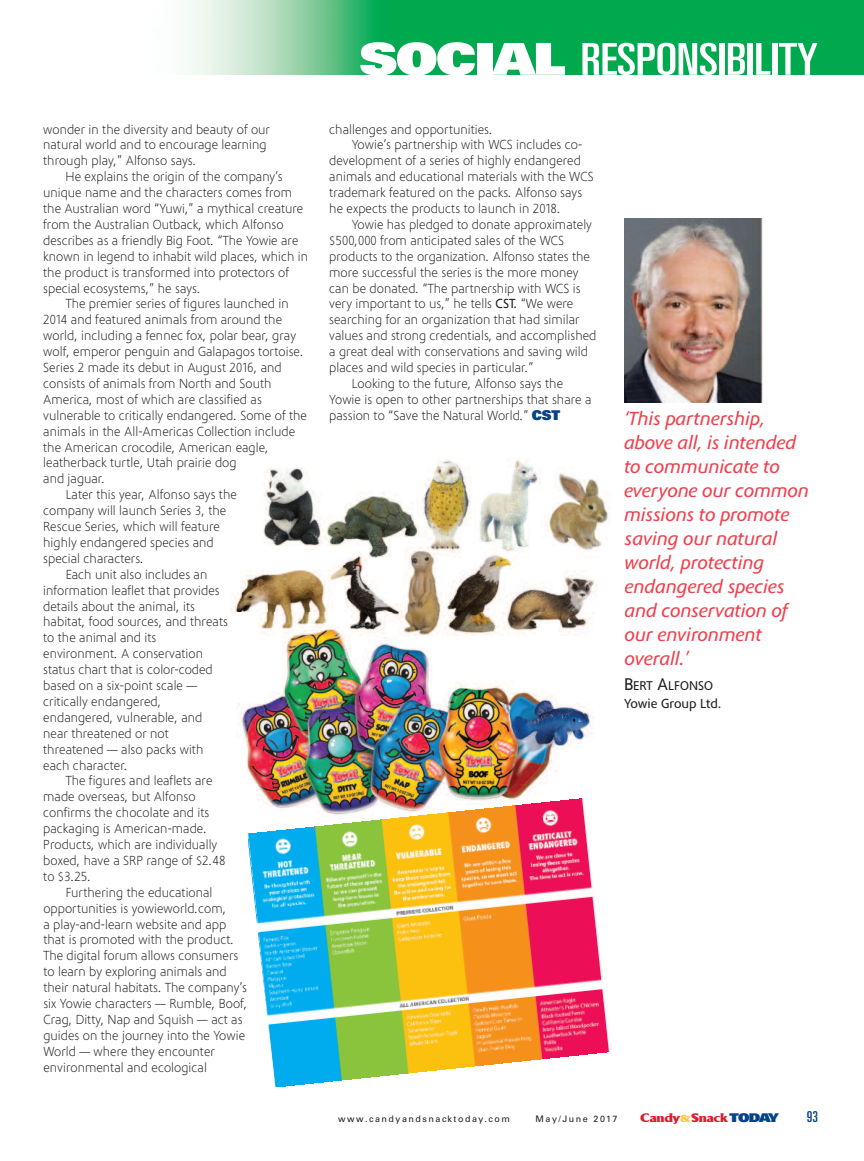
<style>
.page{position:relative;width:864px;height:1161px;background:#fff}
.page>*{position:absolute;margin:0;border:0;box-sizing:border-box;transform-origin:0 0}
.t1{font:ultra-condensed 44.1px "Univers LT";letter-spacing:-.01em;color:#fff;scale:1.2 1}
.t2{font:italic 19.5px/24px "Phoenica STD";letter-spacing:-.01em;color:#ee414e}
.t3{font:ultra-condensed 15px "Univers LT";color:#054286}
.t4{font:300 13.5px/15.9px "Phoenica STD";letter-spacing:-.01em;color:#231f20}
.t5{font:13.5px "Phoenica STD";color:#231f20}
.t6{font:13.05px "Phoenica STD";color:#231f20}
.t7{font:12px "Anthony";letter-spacing:-.025em;color:#db1e30;scale:1.21 1}
.t8{font:9px "Univers LT Std";letter-spacing:.165em;color:#231f20}
.s1{font-weight:900;font-stretch:normal}
.s2{font-weight:400}
.s3{font-family:"Univers LT";font-weight:900;color:#054286}
.s4{font-size:17.4px}
.s5{font-size:10.05px;color:#ffc938}
</style>
<div class="page">
<img style="left:188px;top:0;width:676px;height:74px">
<img style="left:238px;top:658px;width:356px;height:140px">
<img style="left:248px;top:798px;width:362px;height:288px">
<img style="left:263px;top:459px;width:347px;height:87px">
<img style="left:625px;top:219px;width:138px;height:183px">
<img style="left:230px;top:546px;width:370px;height:112px">
<p class="t4" style="left:43px;top:122px;width:228px">wonder in the diversity and beauty of our natural world and to encourage learning through play,” Alfonso says.</p>
<p class="t4" style="left:43px;top:170px;width:267px;text-indent:22px">He explains the origin of the company’s unique name and the characters comes from the Australian word “Yuwi,” a mythical creature from the Australian Outback, which Alfonso describes as a friendly Big Foot. “The Yowie are known in legend to inhabit wild places, which in the product is transformed into protectors of special ecosystems,” he says.</p>
<p class="t4" style="left:66px;top:297px;width:225px">The premier series of figures launched in</p>
<p class="t4" style="left:43px;top:313px;width:241px">2014 and featured animals from around the</p>
<p class="t4" style="left:43px;top:329px;width:255px">world, including a fennec fox, polar bear, gray</p>
<p class="t4" style="left:43px;top:345px;width:262px">wolf, emperor penguin and Galapagos tortoise.</p>
<p class="t4" style="left:43px;top:361px;width:240px">Series 2 made its debut in August 2016, and</p>
<p class="t4" style="left:43px;top:377px;width:230px">consists of animals from North and South</p>
<p class="t4" style="left:43px;top:393px;width:220px">America, most of which are classified as</p>
<p class="t4" style="left:43px;top:408px;width:265px">vulnerable to critically endangered. Some of the</p>
<p class="t4" style="left:43px;top:424px;width:254px">animals in the All-Americas Collection include</p>
<p class="t4" style="left:43px;top:440px;width:227px">the American crocodile, American eagle,</p>
<p class="t4" style="left:43px;top:456px;width:195px">leatherback turtle, Utah prairie dog</p>
<p class="t4" style="left:43px;top:472px;width:64px">and jaguar.</p>
<p class="t4" style="left:66px;top:488px;width:173px">Later this year, Alfonso says the</p>
<p class="t4" style="left:43px;top:504px;width:185px">company will launch Series 3, the</p>
<p class="t4" style="left:43px;top:520px;width:178px">Rescue Series, which will feature</p>
<p class="t4" style="left:43px;top:536px;width:172px">highly endangered species and</p>
<p class="t4" style="left:43px;top:552px;width:102px">special characters.</p>
<p class="t4" style="left:66px;top:567px;width:143px">Each unit also includes an</p>
<p class="t4" style="left:43px;top:583px;width:178px">information leaflet that provides</p>
<p class="t4" style="left:43px;top:599px;width:153px">details about the animal, its</p>
<p class="t4" style="left:43px;top:615px;width:186px">habitat, food sources, and threats</p>
<p class="t4" style="left:43px;top:631px;width:115px">to the animal and its</p>
<p class="t4" style="left:43px;top:647px;width:161px">environment. A conservation</p>
<p class="t4" style="left:43px;top:663px;width:171px">status chart that is color-coded</p>
<p class="t4" style="left:43px;top:679px;width:156px">based on a six-point scale —</p>
<p class="t4" style="left:43px;top:695px;width:120px">critically endangered,</p>
<p class="t4" style="left:43px;top:711px;width:161px">endangered, vulnerable, and</p>
<p class="t4" style="left:43px;top:726px;width:127px">near threatened or not</p>
<p class="t4" style="left:43px;top:742px;width:162px">threatened — also packs with</p>
<p class="t4" style="left:43px;top:758px;width:86px">each character.</p>
<p class="t4" style="left:66px;top:774px;width:148px">The figures and leaflets are</p>
<p class="t4" style="left:43px;top:790px;width:154px">made overseas, but Alfonso</p>
<p class="t4" style="left:43px;top:806px;width:168px">confirms the chocolate and its</p>
<p class="t4" style="left:43px;top:822px;width:165px">packaging is American-made.</p>
<p class="t4" style="left:43px;top:838px;width:176px">Products, which are individually</p>
<p class="t4" style="left:43px;top:854px;width:184px">boxed, have a SRP range of $2.48</p>
<p class="t4" style="left:43px;top:870px;width:49px">to $3.25.</p>
<p class="t4" style="left:66px;top:885px;width:148px">Furthering the educational</p>
<p class="t4" style="left:43px;top:901px;width:185px">opportunities is yowieworld.com,</p>
<p class="t4" style="left:43px;top:917px;width:185px">a play-and-learn website and app</p>
<p class="t4" style="left:43px;top:933px;width:192px">that is promoted with the product.</p>
<p class="t4" style="left:43px;top:949px;width:197px">The digital forum allows consumers</p>
<p class="t4" style="left:43px;top:965px;width:185px">to learn by exploring animals and</p>
<p class="t4" style="left:43px;top:981px;width:205px">their natural habitats. The company’s</p>
<p class="t4" style="left:43px;top:997px;width:206px">six Yowie characters — Rumble, Boof,</p>
<p class="t4" style="left:43px;top:1013px;width:201px">Crag, Ditty, Nap and Squish — act as</p>
<p class="t4" style="left:43px;top:1029px;width:203px">guides on the journey into the Yowie</p>
<p class="t4" style="left:43px;top:1044px;width:173px">World — where they encounter</p>
<p class="t4" style="left:43px;top:1060px;width:165px">environmental and ecological</p>
<h1 class="t1" style="left:359px;top:34px;width:384px"><span class="s1">SOCIAL</span> RESPONSIBILITY</h1>
<p class="t4" style="left:329px;top:122px;width:165px">challenges and opportunities.</p>
<p class="t4" style="left:352px;top:138px;width:232px">Yowie’s partnership with WCS includes co-</p>
<p class="t4" style="left:329px;top:154px;width:253px">development of a series of highly endangered</p>
<p class="t4" style="left:329px;top:170px;width:266px">animals and educational materials with the WCS</p>
<p class="t4" style="left:329px;top:186px;width:255px">trademark featured on the packs. Alfonso says</p>
<p class="t4" style="left:329px;top:202px;width:233px">he expects the products to launch in 2018.</p>
<p class="t4" style="left:352px;top:218px;width:242px">Yowie has pledged to donate approximately</p>
<p class="t4" style="left:329px;top:234px;width:236px">$500,000 from anticipated sales of the WCS</p>
<p class="t4" style="left:329px;top:249px;width:262px">products to the organization. Alfonso states the</p>
<p class="t4" style="left:329px;top:265px;width:251px">more successful the series is the more money</p>
<p class="t4" style="left:329px;top:281px;width:253px">can be donated. “The partnership with WCS is</p>
<p class="t4" style="left:329px;top:297px;width:246px">very important to us,” he tells <span class="s2">CST.</span> “We were</p>
<p class="t4" style="left:329px;top:313px;width:252px">searching for an organization that had similar</p>
<p class="t4" style="left:329px;top:329px;width:269px">values and strong credentials, and accomplished</p>
<p class="t4" style="left:329px;top:345px;width:260px">a great deal with conservations and saving wild</p>
<p class="t4" style="left:329px;top:361px;width:206px">places and wild species in particular.”</p>
<p class="t4" style="left:352px;top:377px;width:213px">Looking to the future, Alfonso says the</p>
<p class="t4" style="left:329px;top:393px;width:264px">Yowie is open to other partnerships that share a</p>
<p class="t4" style="left:329px;top:408px;width:232px">passion to “Save the Natural World.” <span class="s3">CST</span></p>
<h2 class="t2" style="left:624px;top:408px;width:186px">‘This partnership, above all, is intended to communicate to everyone our common missions to promote saving our natural world, protecting endangered species and conservation of our environment overall.’</h2>
<p class="t6" style="left:624px;top:681px;width:91px"><span class="s4">B</span>ERT <span class="s4">A</span>LFONSO</p>
<p class="t5" style="left:624px;top:698px;width:99px">Yowie Group Ltd.</p>
<p class="t8" style="left:338px;top:1116px;width:173px">www.candyandsnacktoday.com</p>
<p class="t8" style="left:536px;top:1116px;width:83px">May/June 2017</p>
<p class="t7" style="left:640px;top:1111px;width:116px">Candy<span class="s5">&amp;</span>Snack<span class="s3">TODAY</span></p>
<p class="t3" style="left:807px;top:1108px;width:13px">93</p>
</div>
